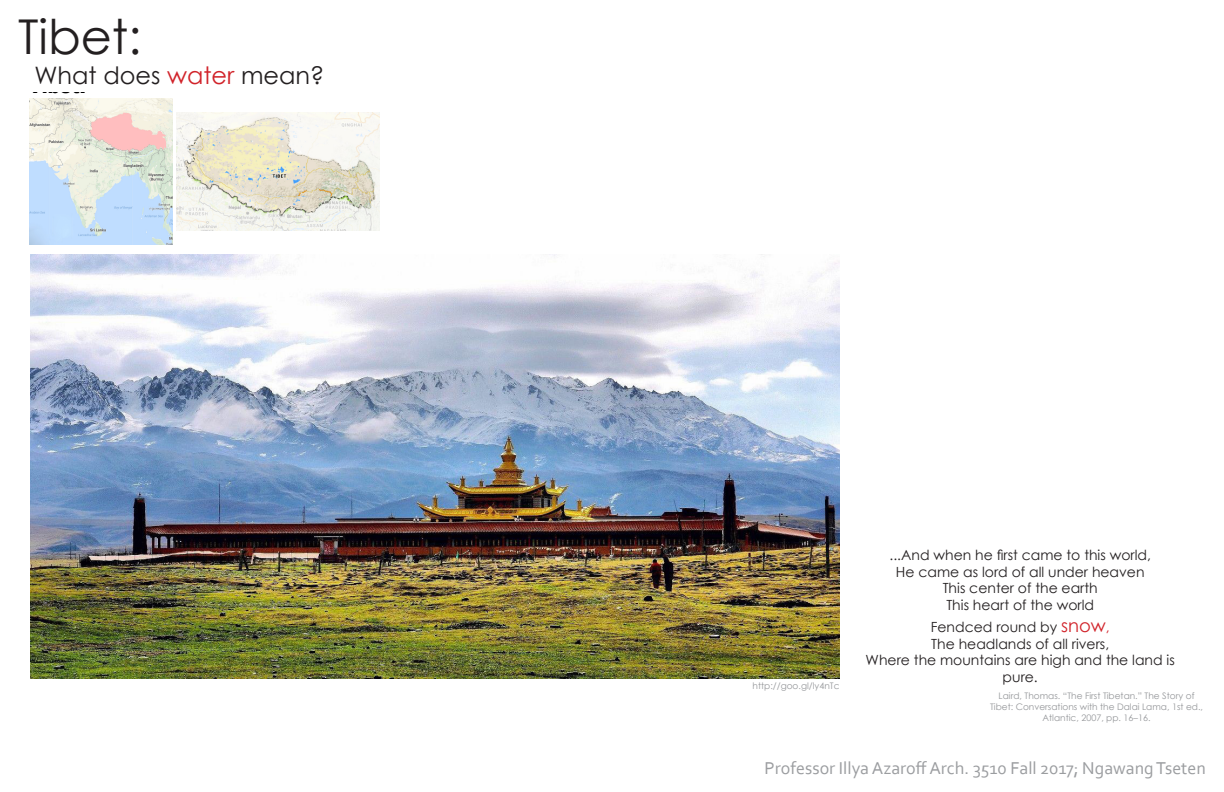
<style>
.page{position:relative;width:1224px;height:792px;background:#fff}
.page>*{position:absolute;margin:0;border:0;box-sizing:border-box;transform-origin:0 0}
.t1{font:48px "Century Gothic";color:#231f20}
.t2{font:24px "Century Gothic";color:#231f20}
.t3{font:18px "Corbel";color:#9b9da0}
.t4{font:900 18px "Arial";color:#000}
.t5{font:14px/16.8px "Century Gothic";color:#231f20;text-align:center}
.t6{font:9px/10.8px "Century Gothic";color:#95979a;text-align:center}
.s1{color:#d1232a}
.s2{font-size:18px;color:#d1232a}
</style>
<div class="page">
<img style="left:31px;top:254px;width:808px;height:425px">
<img style="left:30px;top:99px;width:142px;height:145px">
<img style="left:177px;top:113px;width:202px;height:118px">
<svg style="left:145px;top:131px;width:21px;height:19px"></svg>
<h1 class="t1" style="left:18px;top:3px;width:125px">Tibet:</h1>
<p class="t2" style="left:35px;top:59px;width:291px">What does <span class="s1">water</span> mean?</p>
<p class="t4" style="left:29px;top:73px;width:59px">Tibet:</p>
<p class="t6" style="left:753px;top:680px;width:88px">http://goo.gl/ly4nTc</p>
<p class="t5" style="left:890px;top:546px;width:263px">...And when he first came to this world,</p>
<p class="t5" style="left:896px;top:563px;width:250px">He came as lord of all under heaven</p>
<p class="t5" style="left:943px;top:580px;width:157px">This center of the earth</p>
<p class="t5" style="left:946px;top:597px;width:149px">This heart of the world</p>
<p class="t5" style="left:931px;top:618px;width:181px">Fendced round by <span class="s2">snow</span><span class="s1">,</span></p>
<p class="t5" style="left:931px;top:635px;width:179px">The headlands of all rivers,</p>
<p class="t5" style="left:866px;top:652px;width:311px">Where the mountains are high and the land is pure.</p>
<p class="t6" style="left:990px;top:691px;width:214px">Laird, Thomas. “The First Tibetan.” The Story of<br>Tibet: Conversations with the Dalai Lama, 1st ed.,<br>Atlantic, 2007, pp. 16–16.</p>
<p class="t3" style="left:765px;top:757px;width:443px">Professor Illya Azaroff Arch. 3510 Fall 2017; Ngawang Tseten</p>
</div>
